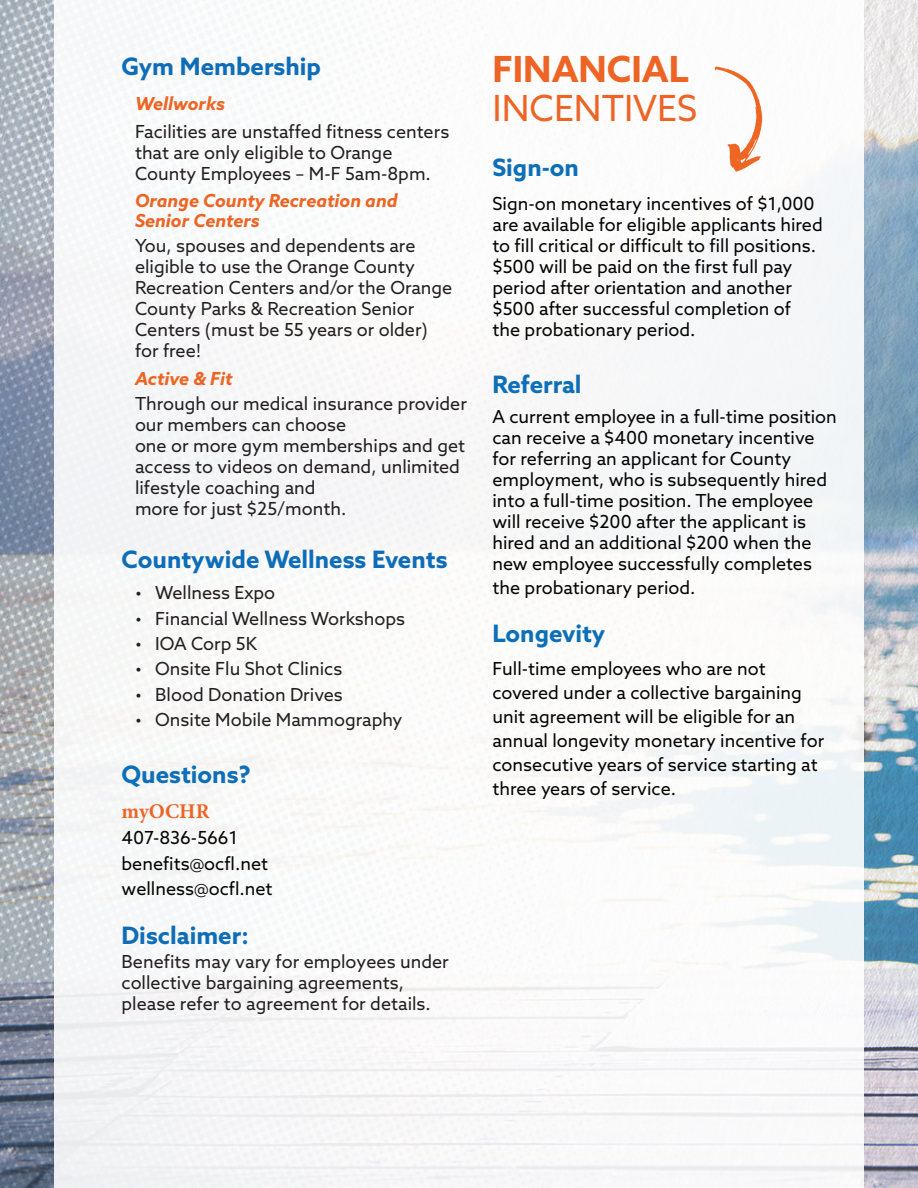
<style>
.page{position:relative;width:918px;height:1188px;background:#fff}
.page>*{position:absolute;margin:0;border:0;box-sizing:border-box;transform-origin:0 0}
.t1{font:36px/39px "Azo Sans";color:#ee6425}
.t2{font:700 24px "Azo Sans";color:#0e6db8}
.t3{font:700 24px "Azo Sans";color:#0d6fb8}
.t4{font:700 21px "Minion Pro";color:#ee6425}
.t5{font:18px/21px "Azo Sans";color:#040503}
.t6{font:18px/21px "Azo Sans";color:#231f20}
.t7{font:italic 700 18px/19.5px "Azo Sans";color:#ec6523}
.s1{font-weight:700}
</style>
<div class="page">
<img style="left:0;top:0;width:918px;height:1188px">
<div style="left:54px;top:0;width:810px;height:1188px;background:#fff"></div>
<svg style="left:715px;top:67px;width:47px;height:105px"></svg>
<h3 class="t2" style="left:122px;top:51px;width:201px">Gym Membership</h3>
<h4 class="t7" style="left:135px;top:93px;width:91px">Wellworks</h4>
<p class="t6" style="left:135px;top:120px;width:316px">Facilities are unstaffed fitness centers that are only eligible to Orange<br>County Employees – M-F 5am-8pm.</p>
<h4 class="t7" style="left:135px;top:191px;width:264px">Orange County Recreation and<br>Senior Centers</h4>
<p class="t6" style="left:135px;top:235px;width:319px">You, spouses and dependents are eligible to use the Orange County<br>Recreation Centers and/or the Orange<br>County Parks &amp; Recreation Senior<br>Centers (must be 55 years or older) for free!</p>
<h4 class="t7" style="left:135px;top:368px;width:99px">Active &amp; Fit</h4>
<p class="t6" style="left:135px;top:393px;width:334px">Through our medical insurance provider our members can choose<br>one or more gym memberships and get access to videos on demand, unlimited lifestyle coaching and<br>more for just $25/month.</p>
<h3 class="t2" style="left:122px;top:543px;width:328px">Countywide Wellness Events</h3>
<p class="t6" style="left:135px;top:582px;width:142px">• Wellness Expo</p>
<p class="t6" style="left:135px;top:607px;width:272px">• Financial Wellness Workshops</p>
<p class="t6" style="left:135px;top:633px;width:124px">• IOA Corp 5K</p>
<p class="t6" style="left:135px;top:658px;width:209px">• Onsite Flu Shot Clinics</p>
<p class="t6" style="left:135px;top:683px;width:209px">• Blood Donation Drives</p>
<p class="t6" style="left:135px;top:709px;width:269px">• Onsite Mobile Mammography</p>
<p class="t3" style="left:122px;top:759px;width:131px">Questions?</p>
<p class="t4" style="left:122px;top:796px;width:90px">myOCHR</p>
<p class="t5" style="left:122px;top:825px;width:153px;line-height:25.5px">407-836-5661 benefits@ocfl.net wellness@ocfl.net</p>
<p class="t2" style="left:122px;top:919px;width:129px">Disclaimer:</p>
<p class="t6" style="left:122px;top:951px;width:329px">Benefits may vary for employees under collective bargaining agreements, please refer to agreement for details.</p>
<h2 class="t1" style="left:492px;top:50px;width:206px"><span class="s1">FINANCIAL<br></span>INCENTIVES</h2>
<h3 class="t3" style="left:492px;top:151px;width:88px">Sign-on</h3>
<p class="t5" style="left:492px;top:193px;width:332px">Sign-on monetary incentives of $1,000 are available for eligible applicants hired to fill critical or difficult to fill positions. $500 will be paid on the first full pay period after orientation and another $500 after successful completion of the probationary period.</p>
<h3 class="t3" style="left:492px;top:369px;width:91px">Referral</h3>
<p class="t5" style="left:492px;top:406px;width:346px">A current employee in a full-time position can receive a $400 monetary incentive for referring an applicant for County employment, who is subsequently hired into a full-time position. The employee will receive $200 after the applicant is hired and an additional $200 when the new employee successfully completes</p>
<p class="t5" style="left:492px;top:577px;width:205px">the probationary period.</p>
<h3 class="t3" style="left:492px;top:618px;width:114px">Longevity</h3>
<p class="t5" style="left:492px;top:657px;width:333px;line-height:24px">Full-time employees who are not covered under a collective bargaining unit agreement will be eligible for an annual longevity monetary incentive for consecutive years of service starting at three years of service.</p>
</div>
